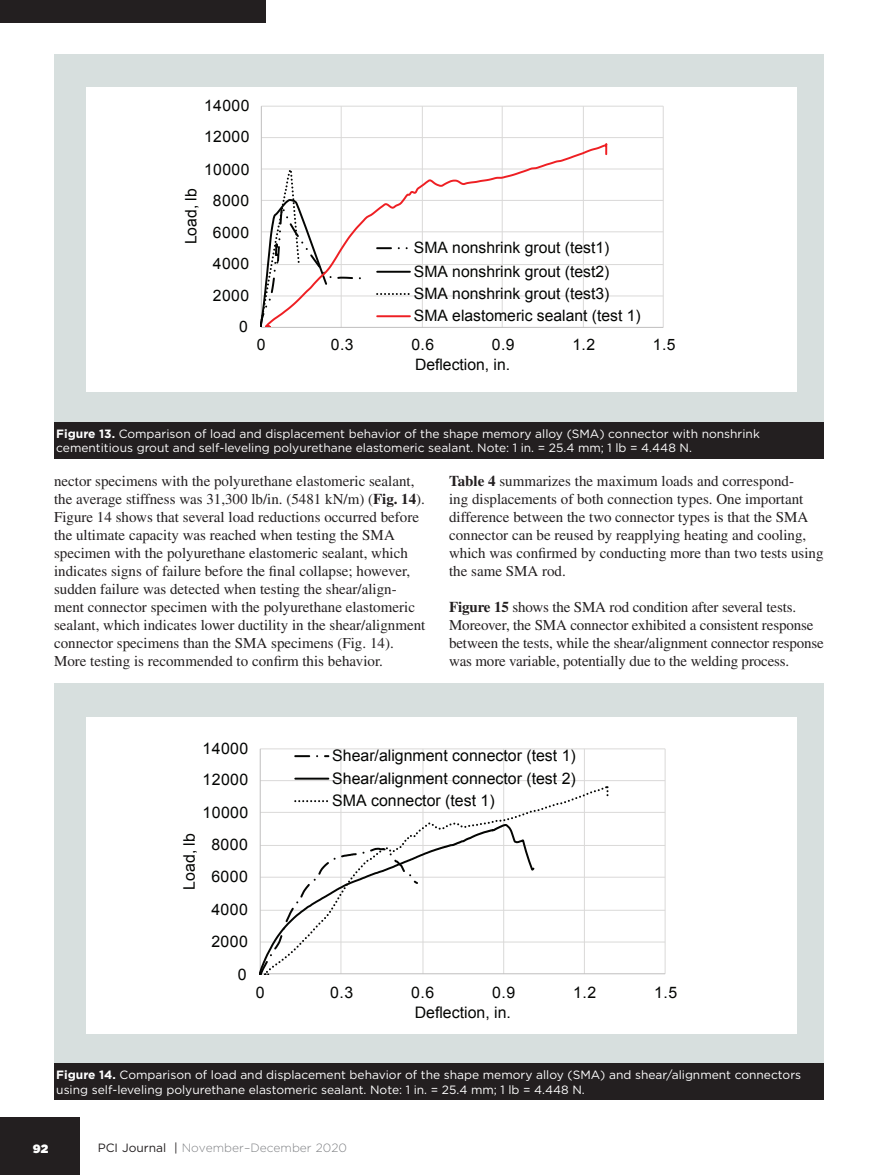
<style>
.page{position:relative;width:878px;height:1175px;background:#fff}
.page>*{position:absolute;margin:0;border:0;box-sizing:border-box;transform-origin:0 0}
.t1{font:15.9px/22.5px "Arial";color:#040503;text-align:justify}
.t2{font:15.75px/22.6px "Arial";color:#040503}
.Body{font:15px/18px "Times LT Std";color:#231f20}
.Figure_caption{font:12px/14.4px "Gotham";color:#fff}
.t3{font:300 12px "Gotham";color:#808285}
.t4{font:900 12px "Gotham";color:#fff}
.s1{font-weight:700}
.s2{font-weight:400;color:#231f20}
</style>
<div class="page">
<div style="left:0;top:1117px;width:80px;height:57px;background:#231f20"></div>
<div style="left:0;top:0;width:266px;height:23px;background:#231f20"></div>
<div style="left:54px;top:54px;width:770px;height:375px;background:#d7dfde"></div>
<div style="left:54px;top:422px;width:770px;height:36px;background:#231f20"></div>
<div style="left:86px;top:87px;width:710px;height:305px;background:#fff"></div>
<hr style="left:261px;top:295px;width:402px;height:1px;background:#dad9d8">
<hr style="left:261px;top:264px;width:402px;height:1px;background:#dad9d8">
<hr style="left:261px;top:231px;width:402px;height:1px;background:#dad9d8">
<hr style="left:261px;top:200px;width:402px;height:1px;background:#dad9d8">
<hr style="left:261px;top:168px;width:402px;height:1px;background:#dad9d8">
<hr style="left:261px;top:137px;width:402px;height:1px;background:#dad9d8">
<hr style="left:261px;top:106px;width:402px;height:1px;background:#dad9d8">
<hr style="left:341px;top:106px;width:1px;height:221px;background:#dad9d8">
<hr style="left:422px;top:106px;width:1px;height:221px;background:#dad9d8">
<hr style="left:501px;top:106px;width:1px;height:221px;background:#dad9d8">
<hr style="left:583px;top:106px;width:1px;height:221px;background:#dad9d8">
<hr style="left:662px;top:106px;width:1px;height:221px;background:#dad9d8">
<hr style="left:261px;top:106px;width:1px;height:221px;background:#bfbebe">
<hr style="left:261px;top:327px;width:402px;height:1px;background:#bfbebe">
<svg style="left:261px;top:231px;width:3px;height:96px"></svg>
<svg style="left:264px;top:142px;width:345px;height:185px"></svg>
<svg style="left:376px;top:247px;width:16px;height:2px"></svg>
<svg style="left:398px;top:247px;width:9px;height:2px"></svg>
<hr style="left:377px;top:271px;width:33px;height:2px;background:#040503">
<svg style="left:376px;top:293px;width:33px;height:2px"></svg>
<hr style="left:377px;top:315px;width:33px;height:2px;background:#ee1f23">
<div style="left:54px;top:683px;width:770px;height:388px;background:#d7dfde"></div>
<div style="left:54px;top:1063px;width:770px;height:36px;background:#231f20"></div>
<div style="left:86px;top:717px;width:710px;height:316px;background:#fff"></div>
<hr style="left:260px;top:941px;width:405px;height:1px;background:#dad9d8">
<hr style="left:260px;top:909px;width:405px;height:1px;background:#dad9d8">
<hr style="left:260px;top:876px;width:405px;height:1px;background:#dad9d8">
<hr style="left:260px;top:845px;width:405px;height:1px;background:#dad9d8">
<hr style="left:260px;top:812px;width:405px;height:1px;background:#dad9d8">
<hr style="left:260px;top:780px;width:405px;height:1px;background:#dad9d8">
<hr style="left:260px;top:748px;width:405px;height:1px;background:#dad9d8">
<hr style="left:340px;top:749px;width:1px;height:224px;background:#dad9d8">
<hr style="left:422px;top:749px;width:1px;height:224px;background:#dad9d8">
<hr style="left:503px;top:749px;width:1px;height:224px;background:#dad9d8">
<hr style="left:584px;top:749px;width:1px;height:224px;background:#dad9d8">
<hr style="left:664px;top:749px;width:1px;height:224px;background:#dad9d8">
<hr style="left:260px;top:749px;width:1px;height:224px;background:#bfbebe">
<hr style="left:260px;top:973px;width:405px;height:1px;background:#bfbebe">
<svg style="left:264px;top:786px;width:344px;height:188px"></svg>
<svg style="left:294px;top:755px;width:16px;height:2px"></svg>
<hr style="left:295px;top:777px;width:33px;height:2px;background:#040503">
<svg style="left:294px;top:800px;width:34px;height:2px"></svg>
<p class="t2" style="left:204px;top:94px;width:47px">14000</p>
<p class="t2" style="left:204px;top:125px;width:47px">12000</p>
<p class="t2" style="left:204px;top:158px;width:47px">10000</p>
<p class="t2" style="left:180px;top:244px;width:57px;rotate:-90deg">Load, lb</p>
<p class="t2" style="left:213px;top:190px;width:38px">8000</p>
<p class="t2" style="left:213px;top:221px;width:38px">6000</p>
<p class="t2" style="left:213px;top:252px;width:38px">4000</p>
<p class="t2" style="left:213px;top:284px;width:38px">2000</p>
<p class="t2" style="left:239px;top:315px;width:10px">0</p>
<p class="t2" style="left:414px;top:237px;width:228px">SMA nonshrink grout (test1)<br>SMA nonshrink grout (test2)<br>SMA nonshrink grout (test3)<br>SMA elastomeric sealant (test 1)</p>
<p class="t2" style="left:257px;top:333px;width:10px">0</p>
<p class="t2" style="left:331px;top:333px;width:24px">0.3</p>
<p class="t2" style="left:411px;top:333px;width:24px">0.6</p>
<p class="t2" style="left:492px;top:333px;width:24px">0.9</p>
<p class="t2" style="left:572px;top:333px;width:24px">1.2</p>
<p class="t2" style="left:653px;top:333px;width:24px">1.5</p>
<p class="t2" style="left:415px;top:353px;width:97px">Deflection, in.</p>
<p class="Figure_caption" style="left:56px;top:426px;width:705px"><span class="s1">Figure 13.</span> Comparison of load and displacement behavior of the shape memory alloy (SMA) connector with nonshrink cementitious grout and self-leveling polyurethane elastomeric sealant. Note: 1 in. = 25.4 mm; 1 lb = 4.448 N.</p>
<p class="Body" style="left:54px;top:472px;width:373px">nector specimens with the polyurethane elastomeric sealant, the average stiffness was 31,300 lb/in. (5481 kN/m) (<span class="s1">Fig. 14</span>).<br>Figure 14 shows that several load reductions occurred before the ultimate capacity was reached when testing the SMA specimen with the polyurethane elastomeric sealant, which indicates signs of failure before the final collapse; however, sudden failure was detected when testing the shear/align&shy;ment connector specimen with the polyurethane elastomeric sealant, which indicates lower ductility in the shear/alignment connector specimens than the SMA specimens (Fig. 14).<br>More testing is recommended to confirm this behavior.</p>
<p class="Body" style="left:449px;top:472px;width:376px"><span class="s1">Table 4</span> summarizes the maximum loads and correspond-<br>ing displacements of both connection types. One important difference between the two connector types is that the SMA connector can be reused by reapplying heating and cooling, which was confirmed by conducting more than two tests using the same SMA rod.</p>
<p class="Body" style="left:449px;top:598px;width:376px"><span class="s1">Figure 15</span> shows the SMA rod condition after several tests.<br>Moreover, the SMA connector exhibited a consistent response between the tests, while the shear/alignment connector response was more variable, potentially due to the welding process.</p>
<p class="t1" style="left:202px;top:737px;width:47px">14000</p>
<p class="t1" style="left:202px;top:768px;width:47px">12000</p>
<p class="t1" style="left:202px;top:801px;width:47px">10000</p>
<p class="t1" style="left:178px;top:889px;width:58px;rotate:-90deg">Load, lb</p>
<p class="t1" style="left:211px;top:833px;width:38px">8000</p>
<p class="t1" style="left:211px;top:865px;width:38px">6000</p>
<p class="t1" style="left:211px;top:898px;width:38px">4000</p>
<p class="t1" style="left:211px;top:930px;width:38px">2000</p>
<p class="t1" style="left:238px;top:963px;width:10px">0</p>
<p class="t1" style="left:332px;top:744px;width:245px">Shear/alignment connector (test 1)<br>Shear/alignment connector (test 2)<br>SMA connector (test 1)</p>
<p class="t1" style="left:256px;top:981px;width:10px">0</p>
<p class="t1" style="left:330px;top:981px;width:24px">0.3</p>
<p class="t1" style="left:411px;top:981px;width:24px">0.6</p>
<p class="t1" style="left:492px;top:981px;width:24px">0.9</p>
<p class="t1" style="left:573px;top:981px;width:24px">1.2</p>
<p class="t1" style="left:654px;top:981px;width:24px">1.5</p>
<p class="t1" style="left:415px;top:1001px;width:98px">Deflection, in.</p>
<p class="Figure_caption" style="left:56px;top:1067px;width:746px"><span class="s1">Figure 14.</span> Comparison of load and displacement behavior of the shape memory alloy (SMA) and shear/alignment connectors using self-leveling polyurethane elastomeric sealant. Note: 1 in. = 25.4 mm; 1 lb = 4.448 N.</p>
<p class="t4" style="left:33px;top:1139px;width:17px">92</p>
<p class="t3" style="left:98px;top:1140px;width:251px"><span class="s2">PCI Journal</span> <span class="s2">|</span> November–December 2020</p>
</div>
